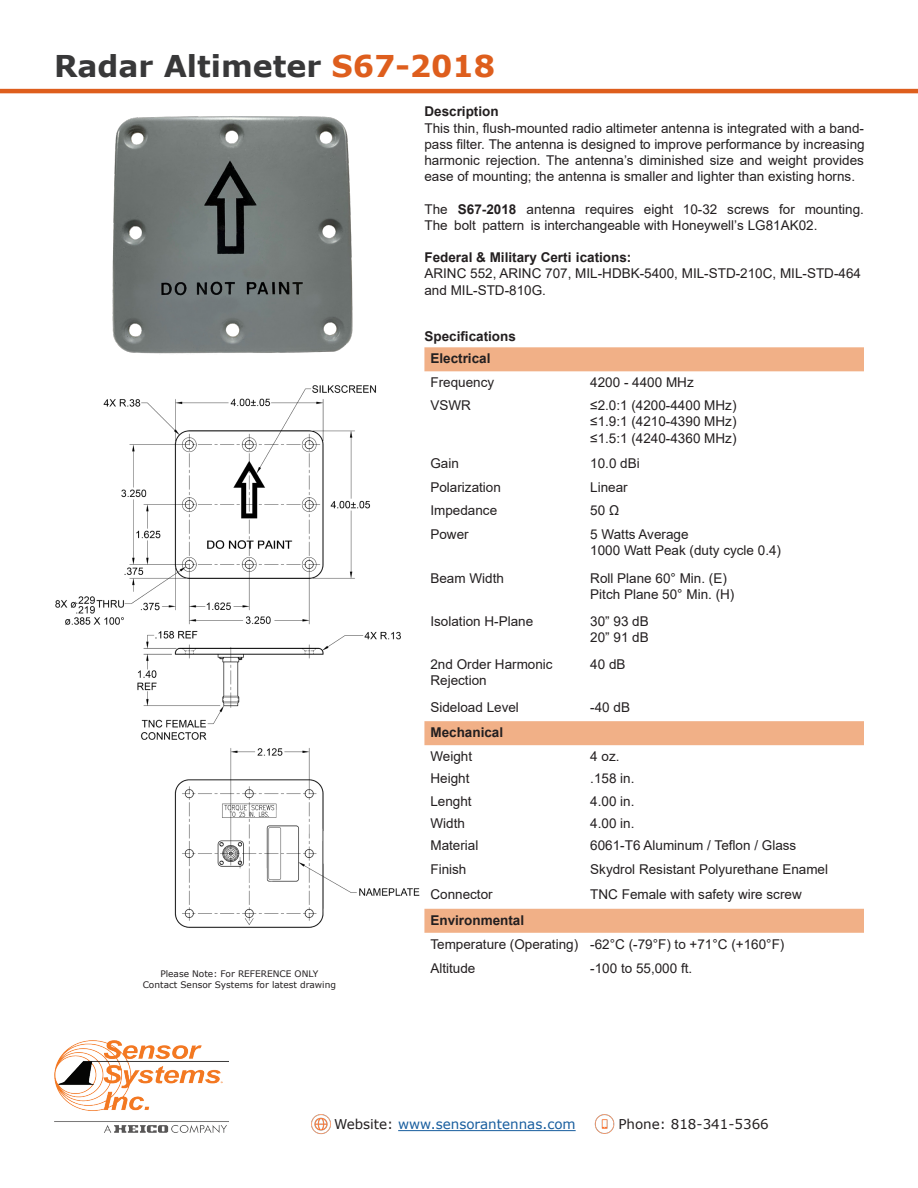
<style>
.page{position:relative;width:918px;height:1188px;background:#fff}
.page>*{position:absolute;margin:0;border:0;box-sizing:border-box;transform-origin:0 0}
.t1{font:700 30px "Verdana";color:#383839}
.t2{font:13.5px/16.2px "Arial";color:#231f20}
.t3{font:700 13.5px "Arial";color:#231f20}
.t4{font:13.5px "Verdana";color:#175d9e}
.t5{font:13.5px "Verdana";color:#231f20}
.t6{font:9px "Verdana";color:#231f20}
.s1{color:#de5e1d}
.s2{font-weight:700}
.s3{color:#231f20}
</style>
<div class="page">
<hr style="left:0;top:89px;width:918px;height:4px;background:#de5e1d">
<img style="left:55px;top:1041px;width:174px;height:91px">
<hr style="left:398px;top:1130px;width:178px;height:1px;background:#175d9e">
<img style="left:311px;top:1114px;width:20px;height:21px">
<img style="left:594px;top:1114px;width:21px;height:20px">
<svg style="left:424px;top:347px;width:440px;height:586px"></svg>
<img style="left:112px;top:116px;width:241px;height:238px">
<img style="left:55px;top:385px;width:365px;height:543px">
<p class="t1" style="left:54px;top:45px;width:443px">Radar Altimeter <span class="s1">S67-2018</span></p>
<p class="t6" style="left:160px;top:967px;width:159px">Please Note: For REFERENCE ONLY</p>
<p class="t6" style="left:143px;top:978px;width:195px">Contact Sensor Systems for latest drawing</p>
<p class="t2" style="left:424px;top:103px;width:442px"><span class="s2">Description<br></span>This thin, flush-mounted radio altimeter antenna is integrated with a band&shy;pass filter. The antenna is designed to improve performance by increasing harmonic rejection. The antenna’s diminished size and weight provides ease of mounting; the antenna is smaller and lighter than existing horns.</p>
<p class="t2" style="left:424px;top:201px;width:441px">The <span class="s2">S67-2018</span> antenna requires eight 10-32 screws for mounting.<br>The bolt pattern is interchangeable with Honeywell’s LG81AK02.</p>
<p class="t2" style="left:424px;top:249px;width:438px"><span class="s2">Federal &amp; Military Certi ications:<br></span>ARINC 552, ARINC 707, MIL-HDBK-5400, MIL-STD-210C, MIL-STD-464 and MIL-STD-810G.</p>
<p class="t3" style="left:424px;top:327px;width:93px">Specifications</p>
<p class="t3" style="left:430px;top:349px;width:62px">Electrical</p>
<p class="t2" style="left:430px;top:374px;width:65px">Frequency</p>
<p class="t2" style="left:590px;top:374px;width:105px">4200 - 4400 MHz</p>
<p class="t2" style="left:430px;top:397px;width:42px">VSWR</p>
<p class="t2" style="left:590px;top:397px;width:148px">≤2.0:1 (4200-4400 MHz)</p>
<p class="t2" style="left:590px;top:413px;width:148px">≤1.9:1 (4210-4390 MHz)</p>
<p class="t2" style="left:590px;top:430px;width:148px">≤1.5:1 (4240-4360 MHz)</p>
<p class="t2" style="left:430px;top:455px;width:30px">Gain</p>
<p class="t2" style="left:590px;top:455px;width:51px">10.0 dBi</p>
<p class="t2" style="left:430px;top:479px;width:72px">Polarization</p>
<p class="t2" style="left:590px;top:479px;width:39px">Linear</p>
<p class="t2" style="left:430px;top:502px;width:68px">Impedance</p>
<p class="t2" style="left:590px;top:502px;width:30px">50 Ω</p>
<p class="t2" style="left:430px;top:526px;width:40px">Power</p>
<p class="t2" style="left:590px;top:526px;width:100px">5 Watts Average</p>
<p class="t2" style="left:590px;top:542px;width:192px">1000 Watt Peak (duty cycle 0.4)</p>
<p class="t2" style="left:430px;top:570px;width:75px">Beam Width</p>
<p class="t2" style="left:590px;top:570px;width:138px">Roll Plane 60° Min. (E)</p>
<p class="t2" style="left:590px;top:586px;width:146px">Pitch Plane 50° Min. (H)</p>
<p class="t2" style="left:430px;top:613px;width:104px">Isolation H-Plane</p>
<p class="t2" style="left:590px;top:613px;width:60px">30” 93 dB</p>
<p class="t2" style="left:590px;top:629px;width:60px">20” 91 dB</p>
<p class="t2" style="left:430px;top:656px;width:124px">2nd Order Harmonic<br>Rejection</p>
<p class="t2" style="left:590px;top:656px;width:37px">40 dB</p>
<p class="t2" style="left:430px;top:699px;width:90px">Sideload Level</p>
<p class="t2" style="left:590px;top:699px;width:41px">-40 dB</p>
<p class="t3" style="left:430px;top:723px;width:74px">Mechanical</p>
<p class="t2" style="left:430px;top:748px;width:43px">Weight</p>
<p class="t2" style="left:590px;top:748px;width:31px">4 oz.</p>
<p class="t2" style="left:430px;top:770px;width:41px">Height</p>
<p class="t2" style="left:590px;top:770px;width:46px">.158 in.</p>
<p class="t2" style="left:430px;top:793px;width:43px">Lenght</p>
<p class="t2" style="left:590px;top:793px;width:46px">4.00 in.</p>
<p class="t2" style="left:430px;top:815px;width:36px">Width</p>
<p class="t2" style="left:590px;top:815px;width:46px">4.00 in.</p>
<p class="t2" style="left:430px;top:837px;width:50px">Material</p>
<p class="t2" style="left:590px;top:837px;width:208px">6061-T6 Aluminum / Teflon / Glass</p>
<p class="t2" style="left:430px;top:861px;width:38px">Finish</p>
<p class="t2" style="left:590px;top:861px;width:239px">Skydrol Resistant Polyurethane Enamel</p>
<p class="t2" style="left:430px;top:886px;width:64px">Connector</p>
<p class="t2" style="left:590px;top:886px;width:213px">TNC Female with safety wire screw</p>
<p class="t3" style="left:430px;top:910px;width:95px">Environmental</p>
<p class="t2" style="left:430px;top:936px;width:149px">Temperature (Operating)</p>
<p class="t2" style="left:590px;top:936px;width:196px">-62°C (-79°F) to +71°C (+160°F)</p>
<p class="t2" style="left:430px;top:960px;width:47px">Altitude</p>
<p class="t2" style="left:590px;top:960px;width:104px">-100 to 55,000 ft.</p>
<p class="t4" style="left:334px;top:1115px;width:243px"><span class="s3">Website:</span> www.sensorantennas.com</p>
<p class="t5" style="left:618px;top:1115px;width:152px">Phone: 818-341-5366</p>
</div>
